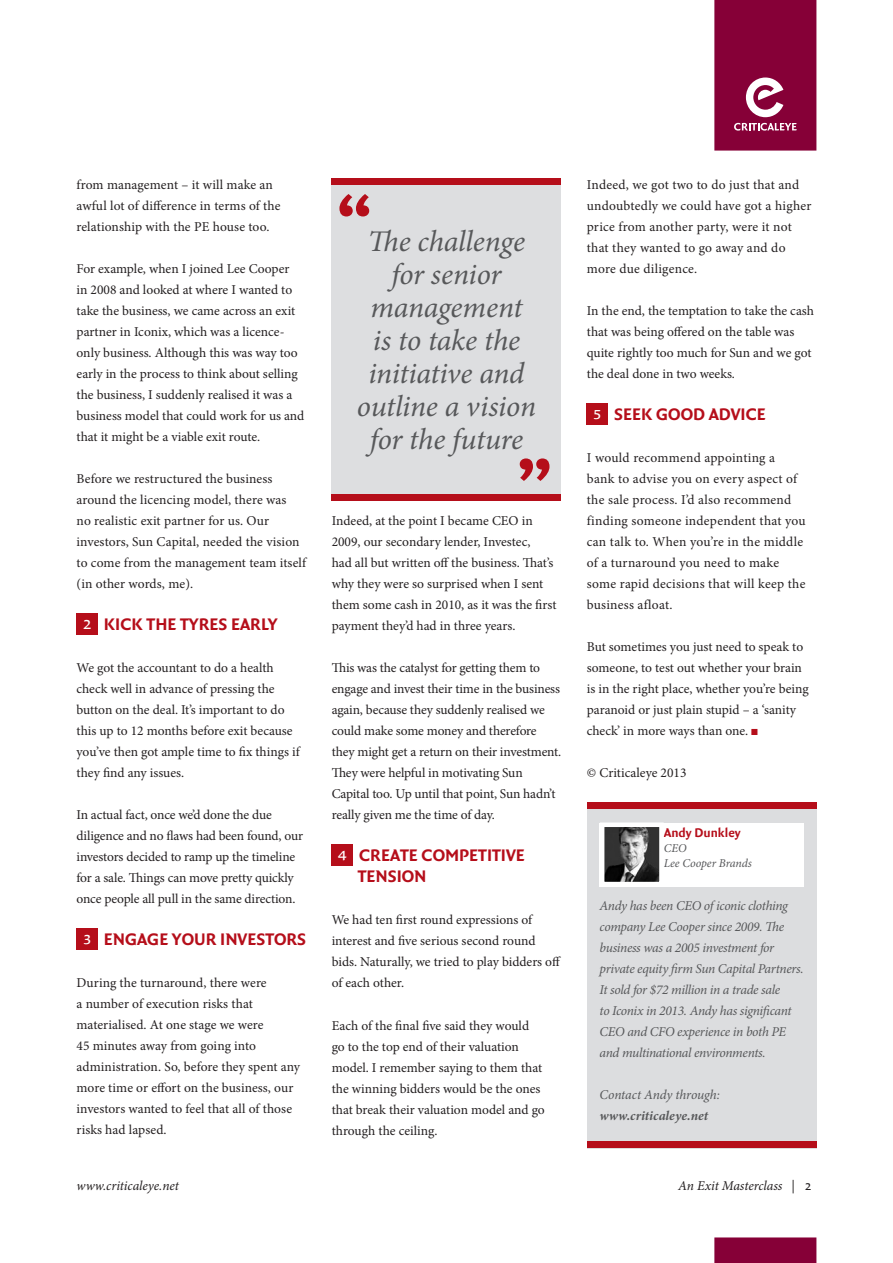
<style>
.page{position:relative;width:893px;height:1263px;background:#fff}
.page>*{position:absolute;margin:0;border:0;box-sizing:border-box;transform-origin:0 0}
.t1{font:75px "Quadraat Sans OT Bld";color:#b50e1a}
.Text{font:italic 30px/33px "Minion Pro";letter-spacing:-.01em;color:#57585a;text-align:center}
.Text-2{font:18px "Quadraat Sans OT Bld";color:#b50e1a}
.t2{font:18px "Quadraat Sans Caps";color:#fff}
.Text-3{font:13.5px/21px "Minion Pro";color:#231f20}
.Text-4{font:italic 13.5px/21px "Minion Pro";letter-spacing:-.025em;color:#57585a}
.Text-5{font:13.5px/21px "Minion Pro";letter-spacing:.02em;color:#231f20}
.t3{font:italic 13.5px "Minion Pro";letter-spacing:-.005em;color:#231f20}
.Text-6{font:italic 700 13.5px "Minion Pro";letter-spacing:.005em;color:#57585a}
.Text-7{font:13.5px "Quadraat Sans OT Bld";color:#b50e1a}
.Text-8{font:italic 12px "Minion Pro";letter-spacing:-.005em;color:#57585a}
.s1{font-family:"Quadraat Sans OT";color:#b50e1a}
.s2{font-family:"Quadraat Sans Caps";font-style:normal}
</style>
<div class="page">
<svg style="left:714px;top:0;width:102px;height:151px;background:#8f1446"></svg>
<div style="left:714px;top:1237px;width:102px;height:26px;background:#860037"></div>
<div style="left:77px;top:613px;width:21px;height:22px;background:#b50e1a"></div>
<div style="left:77px;top:928px;width:21px;height:22px;background:#b50e1a"></div>
<div style="left:332px;top:845px;width:21px;height:21px;background:#b50e1a"></div>
<div style="left:587px;top:403px;width:21px;height:22px;background:#b50e1a"></div>
<div style="left:332px;top:179px;width:229px;height:320px;background:#dddee0"></div>
<div style="left:332px;top:494px;width:229px;height:6px;background:#b50e1a"></div>
<div style="left:332px;top:179px;width:229px;height:6px;background:#b50e1a"></div>
<div style="left:587px;top:804px;width:229px;height:345px;background:#dcdddf"></div>
<div style="left:587px;top:1142px;width:229px;height:6px;background:#b50e1a"></div>
<div style="left:587px;top:803px;width:229px;height:6px;background:#b50e1a"></div>
<div style="left:600px;top:823px;width:204px;height:64px;background:#fff"></div>
<img style="left:605px;top:827px;width:54px;height:54px">
<div style="left:600px;top:822px;width:64px;height:64px;border:4px solid #fff"></div>
<p class="Text-3" style="left:77px;top:174px;width:205px">from management – it will make an awful lot of difference in terms of the relationship with the PE house too.</p>
<p class="Text-3" style="left:77px;top:258px;width:229px">For example, when I joined Lee Cooper<br>in 2008 and looked at where I wanted to take the business, we came across an exit partner in Iconix, which was a licence&shy;only business. Although this was way too early in the process to think about selling the business, I suddenly realised it was a business model that could work for us and that it might be a viable exit route.</p>
<p class="Text-3" style="left:77px;top:468px;width:231px">Before we restructured the business around the licencing model, there was<br>no realistic exit partner for us. Our investors, Sun Capital, needed the vision to come from the management team itself (in other words, me).</p>
<p class="t2" style="left:83px;top:613px;width:10px">2</p>
<p class="Text-2" style="left:104px;top:614px;width:175px">KICK THE TYRES EARLY</p>
<p class="Text-3" style="left:77px;top:657px;width:225px">We got the accountant to do a health check well in advance of pressing the button on the deal. It’s important to do this up to 12 months before exit because you’ve then got ample time to fix things if they find any issues.</p>
<p class="Text-3" style="left:77px;top:804px;width:228px">In actual fact, once we’d done the due diligence and no flaws had been found, our investors decided to ramp up the timeline for a sale. Things can move pretty quickly once people all pull in the same direction.</p>
<p class="t2" style="left:83px;top:928px;width:10px">3</p>
<p class="Text-2" style="left:104px;top:929px;width:204px">ENGAGE YOUR INVESTORS</p>
<p class="Text-3" style="left:77px;top:972px;width:225px">During the turnaround, there were<br>a number of execution risks that materialised. At one stage we were<br>45 minutes away from going into administration. So, before they spent any more time or effort on the business, our investors wanted to feel that all of those risks had lapsed.</p>
<p class="t1" style="left:336px;top:177px;width:39px">“</p>
<p class="Text" style="left:357px;top:225px;width:181px">The challenge for senior management<br>is to take the initiative and outline a vision for the future</p>
<p class="t1" style="left:515px;top:441px;width:39px">”</p>
<p class="Text-3" style="left:332px;top:511px;width:226px">Indeed, at the point I became CEO in 2009, our secondary lender, Investec,<br>had all but written off the business. That’s why they were so surprised when I sent them some cash in 2010, as it was the first payment they’d had in three years.</p>
<p class="Text-3" style="left:332px;top:658px;width:231px">This was the catalyst for getting them to engage and invest their time in the business again, because they suddenly realised we could make some money and therefore they might get a return on their investment.<br>They were helpful in motivating Sun Capital too. Up until that point, Sun hadn’t really given me the time of day.</p>
<p class="t2" style="left:338px;top:844px;width:10px">4</p>
<p class="Text-2" style="left:359px;top:845px;width:167px">CREATE COMPETITIVE</p>
<p class="Text-2" style="left:358px;top:866px;width:70px">TENSION</p>
<p class="Text-3" style="left:332px;top:910px;width:231px">We had ten first round expressions of interest and five serious second round bids. Naturally, we tried to play bidders off of each other.</p>
<p class="Text-3" style="left:332px;top:1015px;width:215px">Each of the final five said they would go to the top end of their valuation model. I remember saying to them that the winning bidders would be the ones that break their valuation model and go through the ceiling.</p>
<p class="Text-3" style="left:587px;top:174px;width:226px">Indeed, we got two to do just that and undoubtedly we could have got a higher price from another party, were it not that they wanted to go away and do more due diligence.</p>
<p class="Text-3" style="left:587px;top:300px;width:229px">In the end, the temptation to take the cash that was being offered on the table was quite rightly too much for Sun and we got the deal done in two weeks.</p>
<p class="t2" style="left:593px;top:403px;width:10px">5</p>
<p class="Text-2" style="left:614px;top:404px;width:153px">SEEK GOOD ADVICE</p>
<p class="Text-5" style="left:587px;top:447px;width:220px">I would recommend appointing a bank to advise you on every aspect of the sale process. I’d also recommend finding someone independent that you can talk to. When you’re in the middle of a turnaround you need to make some rapid decisions that will keep the business afloat.</p>
<p class="Text-3" style="left:587px;top:636px;width:223px">But sometimes you just need to speak to someone, to test out whether your brain is in the right place, whether you’re being paranoid or just plain stupid – a ‘sanity check’ in more ways than one. <span class="s1">▪</span></p>
<p class="Text-3" style="left:587px;top:762px;width:101px">© Criticaleye 2013</p>
<p class="Text-7" style="left:664px;top:825px;width:79px">Andy Dunkley</p>
<p class="Text-8" style="left:664px;top:840px;width:24px">CEO</p>
<p class="Text-8" style="left:664px;top:855px;width:90px">Lee Cooper Brands</p>
<p class="Text-4" style="left:600px;top:895px;width:206px">Andy has been CEO of iconic clothing company Lee Cooper since 2009. The business was a 2005 investment for private equity firm Sun Capital Partners.<br>It sold for $72 million in a trade sale<br>to Iconix in 2013. Andy has significant CEO and CFO experience in both PE and multinational environments.</p>
<p class="Text-4" style="left:600px;top:1084px;width:122px">Contact Andy through:</p>
<p class="Text-6" style="left:600px;top:1106px;width:110px">www.criticaleye.net</p>
<p class="t3" style="left:77px;top:1176px;width:104px">www.criticaleye.net</p>
<p class="t3" style="left:678px;top:1176px;width:135px">An Exit Masterclass | <span class="s2">2</span></p>
</div>
